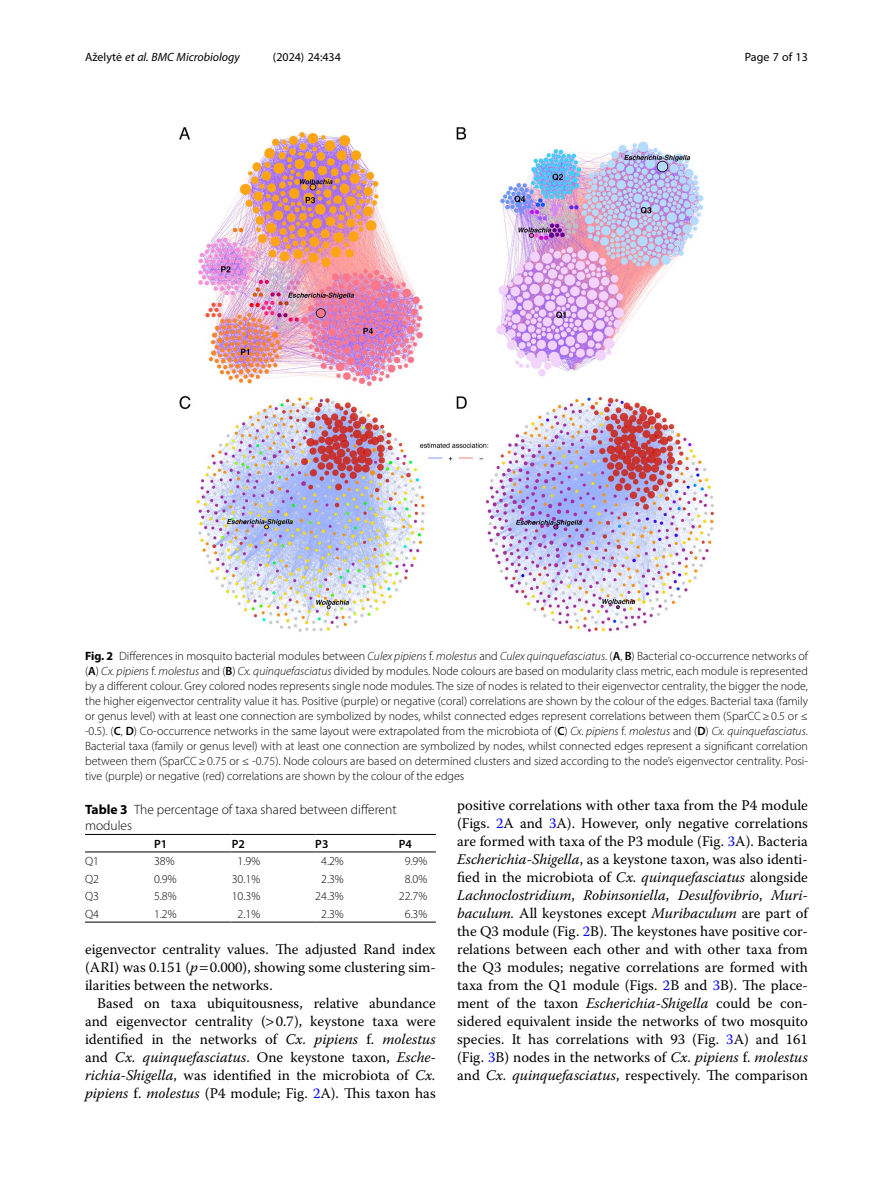
<style>
.page{position:relative;width:893px;height:1191px;background:#fff}
.page>*{position:absolute;margin:0;border:0;box-sizing:border-box;transform-origin:0 0}
.Body_Text_Indent{font:14.7px/18px "Warnock Pro";color:#000;text-align:justify}
.Table_Caption{font:300 13.5px/16.5px "Myriad Pro";color:#000}
.Figure_Caption{font:300 12px/15px "Myriad Pro";color:#000;text-align:justify}
.Table_Body{font:300 12px "Myriad Pro";color:#000}
.t1{font:italic 12px "Myriad Pro";color:#000}
.t2{font:12px "Myriad Pro";color:#000}
.Table_Head{font:600 12px "Myriad Pro";color:#000}
.s1{font-style:normal}
.s2{font-weight:700}
.s3{font-style:italic}
.s4{font-weight:600}
.s5{color:#00f}
</style>
<div class="page">
<hr style="left:85px;top:851px;width:69px;height:1px;background:#000">
<hr style="left:154px;top:834px;width:78px;height:1px;background:#000">
<hr style="left:154px;top:851px;width:78px;height:1px;background:#000">
<hr style="left:232px;top:834px;width:83px;height:1px;background:#000">
<hr style="left:232px;top:851px;width:83px;height:1px;background:#000">
<hr style="left:315px;top:834px;width:84px;height:1px;background:#000">
<hr style="left:315px;top:851px;width:84px;height:1px;background:#000">
<hr style="left:399px;top:834px;width:37px;height:1px;background:#000">
<hr style="left:399px;top:851px;width:37px;height:1px;background:#000">
<hr style="left:85px;top:922px;width:69px;height:1px;background:#000">
<hr style="left:154px;top:922px;width:78px;height:1px;background:#000">
<hr style="left:232px;top:922px;width:83px;height:1px;background:#000">
<hr style="left:315px;top:922px;width:84px;height:1px;background:#000">
<hr style="left:399px;top:922px;width:37px;height:1px;background:#000">
<hr style="left:85px;top:834px;width:69px;height:1px;background:#000">
<img style="left:179px;top:127px;width:535px;height:506px">
<p class="t1" style="left:85px;top:50px;width:156px"><span class="s1">Aželytė</span> et al. BMC Microbiology</p>
<p class="t2" style="left:273px;top:50px;width:70px">(2024) 24:434</p>
<p class="t2" style="left:745px;top:50px;width:65px">Page 7 of 13</p>
<p class="Figure_Caption" style="left:85px;top:648px;width:724px"><span class="s2">Fig. 2</span> Differences in mosquito bacterial modules between <span class="s3">Culex pipiens</span> f. <span class="s3">molestus</span> and <span class="s3">Culex quinquefasciatus</span>. (<span class="s4">A</span>, <span class="s4">B</span>) Bacterial co-occurrence networks of (<span class="s4">A</span>) <span class="s3">Cx. pipiens</span> f. <span class="s3">molestus</span> and (<span class="s4">B</span>) <span class="s3">Cx. quinquefasciatus</span> divided by modules. Node colours are based on modularity class metric, each module is represented by a different colour. Grey colored nodes represents single node modules. The size of nodes is related to their eigenvector centrality, the bigger the node, the higher eigenvector centrality value it has. Positive (purple) or negative (coral) correlations are shown by the colour of the edges. Bacterial taxa (family or genus level) with at least one connection are symbolized by nodes, whilst connected edges represent correlations between them (SparCC≥0.5 or ≤ -0.5). (<span class="s4">C</span>, <span class="s4">D</span>) Co-occurrence networks in the same layout were extrapolated from the microbiota of (<span class="s4">C</span>) <span class="s3">Cx. pipiens</span> f. <span class="s3">molestus</span> and (<span class="s4">D</span>) <span class="s3">Cx. quinquefasciatus</span>.<br>Bacterial taxa (family or genus level) with at least one connection are symbolized by nodes, whilst connected edges represent a significant correlation between them (SparCC≥0.75 or ≤ -0.75). Node colours are based on determined clusters and sized according to the node’s eigenvector centrality. Posi&shy;tive (purple) or negative (red) correlations are shown by the colour of the edges</p>
<p class="Table_Caption" style="left:85px;top:801px;width:313px"><span class="s2">Table 3</span> The percentage of taxa shared between different modules</p>
<p class="Table_Head" style="left:154px;top:836px;width:15px">P1</p>
<p class="Table_Head" style="left:232px;top:836px;width:15px">P2</p>
<p class="Table_Head" style="left:315px;top:836px;width:15px">P3</p>
<p class="Table_Head" style="left:399px;top:836px;width:15px">P4</p>
<p class="Table_Body" style="left:85px;top:854px;width:15px">Q1</p>
<p class="Table_Body" style="left:154px;top:854px;width:22px">38%</p>
<p class="Table_Body" style="left:238px;top:854px;width:24px">1.9%</p>
<p class="Table_Body" style="left:321px;top:854px;width:24px">4.2%</p>
<p class="Table_Body" style="left:405px;top:854px;width:24px">9.9%</p>
<p class="Table_Body" style="left:85px;top:871px;width:15px">Q2</p>
<p class="Table_Body" style="left:154px;top:871px;width:24px">0.9%</p>
<p class="Table_Body" style="left:232px;top:871px;width:30px">30.1%</p>
<p class="Table_Body" style="left:321px;top:871px;width:24px">2.3%</p>
<p class="Table_Body" style="left:405px;top:871px;width:24px">8.0%</p>
<p class="Table_Body" style="left:85px;top:889px;width:15px">Q3</p>
<p class="Table_Body" style="left:154px;top:889px;width:24px">5.8%</p>
<p class="Table_Body" style="left:232px;top:889px;width:30px">10.3%</p>
<p class="Table_Body" style="left:315px;top:889px;width:30px">24.3%</p>
<p class="Table_Body" style="left:399px;top:889px;width:30px">22.7%</p>
<p class="Table_Body" style="left:85px;top:906px;width:15px">Q4</p>
<p class="Table_Body" style="left:154px;top:906px;width:24px">1.2%</p>
<p class="Table_Body" style="left:238px;top:906px;width:24px">2.1%</p>
<p class="Table_Body" style="left:321px;top:906px;width:24px">2.3%</p>
<p class="Table_Body" style="left:405px;top:906px;width:24px">6.3%</p>
<p class="Body_Text_Indent" style="left:85px;top:940px;width:352px">eigenvector centrality values. The adjusted Rand index (ARI) was 0.151 (<span class="s3">p</span> 0.000), showing some clustering sim&shy;ilarities between the networks.</p>
<p class="Body_Text_Indent" style="left:85px;top:994px;width:352px;text-indent:12px">Based on taxa ubiquitousness, relative abundance and eigenvector centrality ( 0.7), keystone taxa were identified in the networks of <span class="s3">Cx. pipiens</span> f. <span class="s3">molestus </span>and <span class="s3">Cx. quinquefasciatus</span>. One keystone taxon, <span class="s3">Esche&shy;richia-Shigella</span>, was identified in the microbiota of <span class="s3">Cx. pipiens</span> f. <span class="s3">molestus</span> (P4 module; Fig. <span class="s5">2</span>A). This taxon has</p>
<p class="Body_Text_Indent" style="left:457px;top:796px;width:352px">positive correlations with other taxa from the P4 module (Figs. <span class="s5">2</span>A and <span class="s5">3</span>A). However, only negative correlations are formed with taxa of the P3 module (Fig. <span class="s5">3</span>A). Bacteria <span class="s3">Escherichia</span>-<span class="s3">Shigella</span>, as a keystone taxon, was also identi&shy;fied in the microbiota of <span class="s3">Cx. quinquefasciatus</span> alongside <span class="s3">Lachnoclostridium</span>, <span class="s3">Robinsoniella</span>, <span class="s3">Desulfovibrio</span>, <span class="s3">Muri&shy;baculum.</span> All keystones except <span class="s3">Muribaculum</span> are part of the Q3 module (Fig. <span class="s5">2</span>B). The keystones have positive cor&shy;relations between each other and with other taxa from the Q3 modules; negative correlations are formed with taxa from the Q1 module (Figs. <span class="s5">2</span>B and <span class="s5">3</span>B). The place&shy;ment of the taxon <span class="s3">Escherichia</span>-<span class="s3">Shigella</span> could be con&shy;sidered equivalent inside the networks of two mosquito species. It has correlations with 93 (Fig. <span class="s5">3</span>A) and 161 (Fig. <span class="s5">3</span>B) nodes in the networks of <span class="s3">Cx. pipiens</span> f. <span class="s3">molestus </span>and <span class="s3">Cx. quinquefasciatus</span>, respectively. The comparison</p>
</div>
